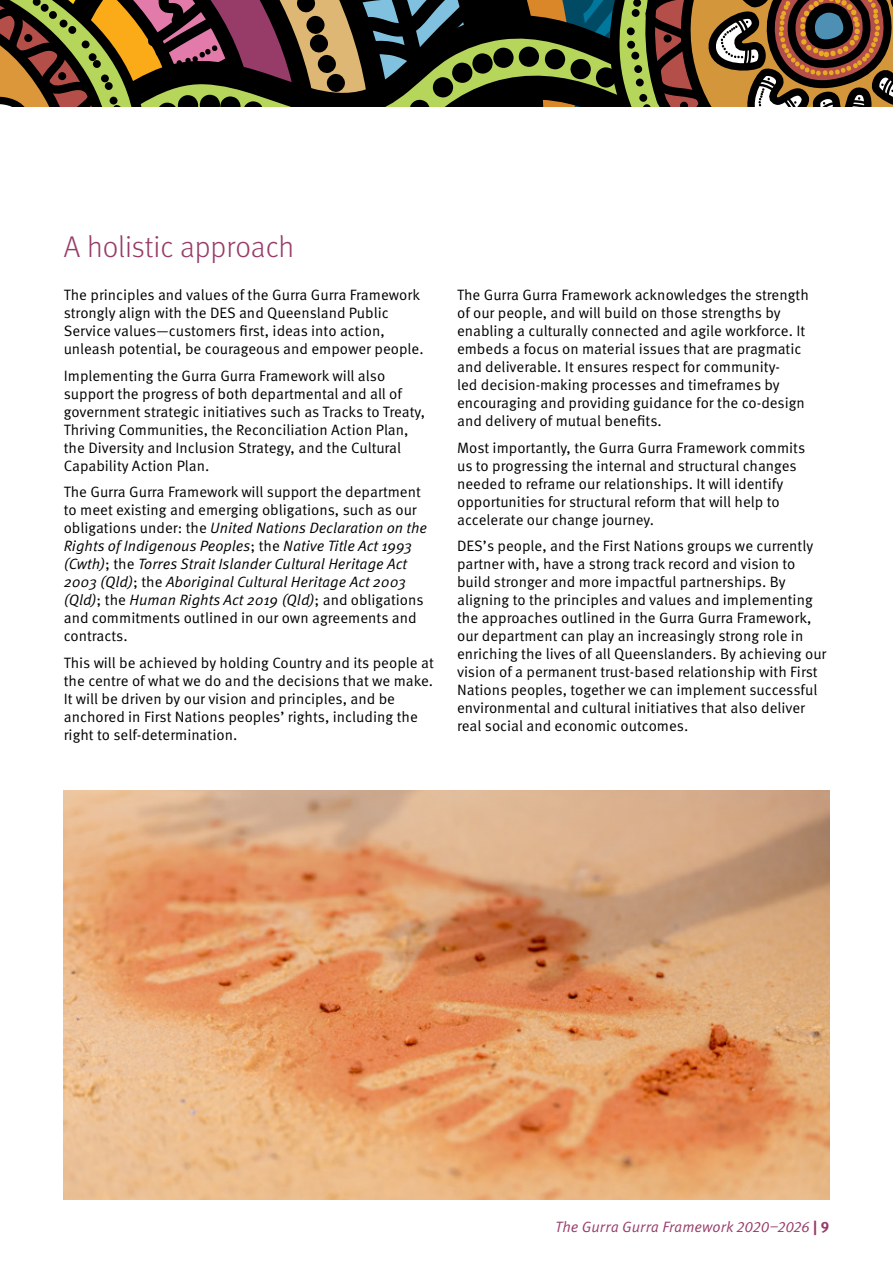
<style>
.page{position:relative;width:893px;height:1263px;background:#fff}
.page>*{position:absolute;margin:0;border:0;box-sizing:border-box;transform-origin:0 0}
.t1{font:300 30px "Meta OT";letter-spacing:-.005em;color:#973c69}
.t2{font:15px/18px "Meta OT Norm";color:#000}
.t3{font:15px/18px "Meta OT Norm Ita";color:#000}
.t4{font:15px "Meta OT Norm Ita";color:#973c69}
.s1{font-family:"Meta OT Norm"}
.s2{font-family:"Meta OT";font-weight:700}
</style>
<div class="page">
<svg style="left:0;top:0;width:893px;height:107px;background:#5b4b2e"></svg>
<img style="left:64px;top:791px;width:765px;height:408px">
<h1 class="t1" style="left:64px;top:229px;width:232px">A holistic approach</h1>
<p class="t2" style="left:64px;top:286px;width:361px">The principles and values of the Gurra Gurra Framework strongly align with the DES and Queensland Public Service values—customers first, ideas into action, unleash potential, be courageous and empower people.</p>
<p class="t2" style="left:64px;top:367px;width:363px">Implementing the Gurra Gurra Framework will also support the progress of both departmental and all of government strategic initiatives such as Tracks to Treaty, Thriving Communities, the Reconciliation Action Plan, the Diversity and Inclusion Strategy, and the Cultural Capability Action Plan.</p>
<p class="t2" style="left:64px;top:483px;width:359px">The Gurra Gurra Framework will support the department to meet existing and emerging obligations, such as our</p>
<p class="t3" style="left:64px;top:519px;width:365px"><span class="s1">obligations under: the</span> United Nations Declaration on the Rights of Indigenous Peoples<span class="s1">; the</span> Native Title Act 1993 (Cwth)<span class="s1">; the</span> Torres Strait Islander Cultural Heritage Act 2003 (Qld)<span class="s1">; the</span> Aboriginal Cultural Heritage Act 2003 (Qld)<span class="s1">; the</span> Human Rights Act 2019 (Qld)<span class="s1">; and obligations</span></p>
<p class="t2" style="left:64px;top:609px;width:354px">and commitments outlined in our own agreements and contracts.</p>
<p class="t2" style="left:64px;top:654px;width:372px">This will be achieved by holding Country and its people at the centre of what we do and the decisions that we make.<br>It will be driven by our vision and principles, and be anchored in First Nations peoples’ rights, including the right to self-determination.</p>
<p class="t2" style="left:457px;top:286px;width:353px">The Gurra Gurra Framework acknowledges the strength of our people, and will build on those strengths by enabling a culturally connected and agile workforce. It embeds a focus on material issues that are pragmatic and deliverable. It ensures respect for community-<br>led decision-making processes and timeframes by encouraging and providing guidance for the co-design and delivery of mutual benefits.</p>
<p class="t2" style="left:457px;top:439px;width:350px">Most importantly, the Gurra Gurra Framework commits us to progressing the internal and structural changes needed to reframe our relationships. It will identify opportunities for structural reform that will help to accelerate our change journey.</p>
<p class="t2" style="left:457px;top:537px;width:371px">DES’s people, and the First Nations groups we currently partner with, have a strong track record and vision to build stronger and more impactful partnerships. By aligning to the principles and values and implementing the approaches outlined in the Gurra Gurra Framework, our department can play an increasingly strong role in enriching the lives of all Queenslanders. By achieving our vision of a permanent trust-based relationship with First Nations peoples, together we can implement successful environmental and cultural initiatives that also deliver real social and economic outcomes.</p>
<p class="t4" style="left:555px;top:1218px;width:276px">The Gurra Gurra Framework 2020–2026 <span class="s2">| 9</span></p>
</div>
